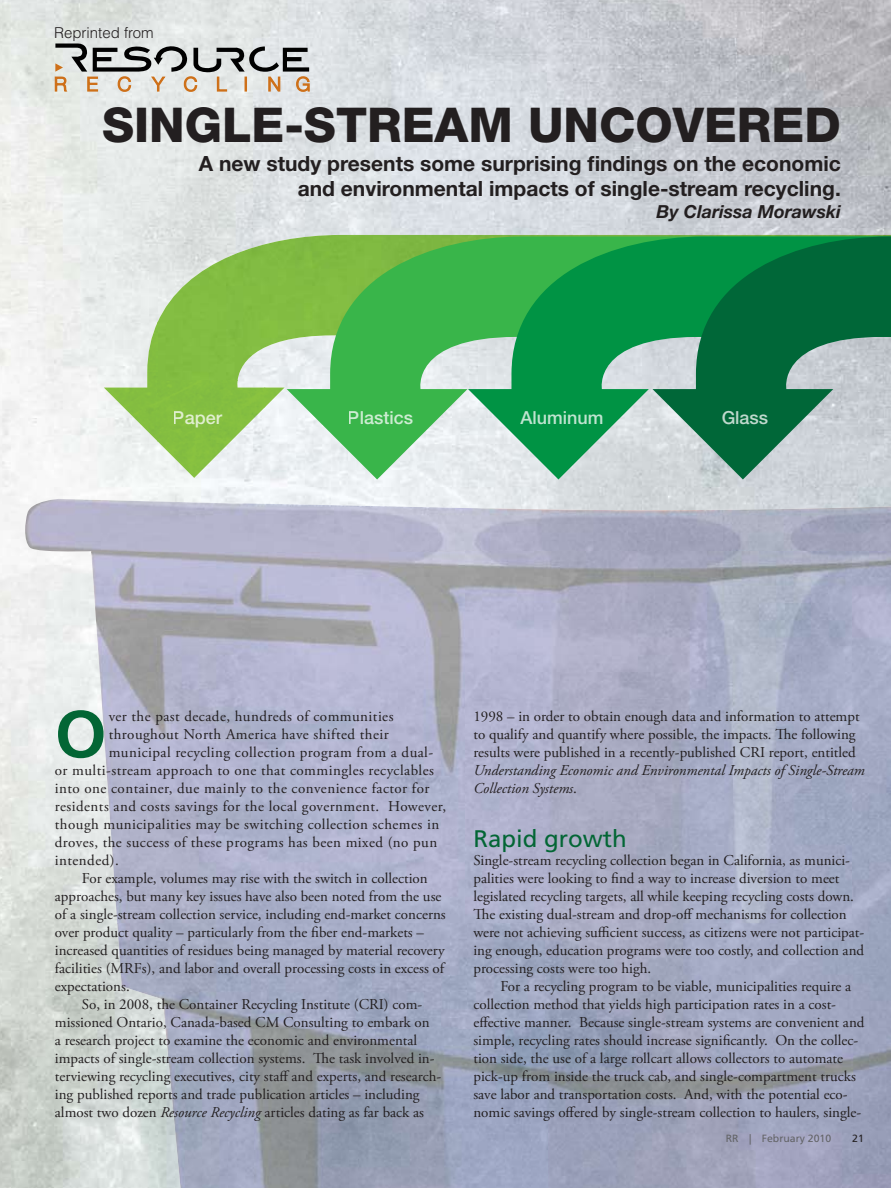
<style>
.page{position:relative;width:891px;height:1188px;background:#fff}
.page>*{position:absolute;margin:0;border:0;box-sizing:border-box;transform-origin:0 0}
.t1{font:700 66.6px "Frutiger LT Std";color:#036635}
.t2{font:800 48px "Helvetica Neue LT Std";color:#231f20}
.t3{font:24px "Frutiger LT Std";color:#036635}
.t4{font:700 21px/25.2px "Helvetica Neue LT Std";color:#231f20;text-align:right}
.t5{font:500 18px "Helvetica Neue LT Std";color:#fff}
.t6{font:italic 700 18px "Helvetica Neue LT Std";color:#231f20}
.t7{font:15px/18px "Adobe Garamond Pro";color:#231f20}
.t8{font:15px "Adobe Garamond Pro";letter-spacing:.03em;color:#231f20}
.t9{font:italic 15px/18px "Adobe Garamond Pro";color:#231f20}
.t10{font:300 15px "Helvetica LT Std";color:#231f20}
.t11{font:10.5px "Frutiger LT Std";color:#636467}
.t12{font:10.5px "Frutiger LT Std";color:#231f20}
.s1{font-style:italic}
.s2{font-style:normal}
</style>
<div class="page">
<img style="left:0;top:0;width:891px;height:1188px">
<img style="left:157px;top:235px;width:734px;height:146px">
<img style="left:104px;top:321px;width:54px;height:121px">
<img style="left:157px;top:380px;width:108px;height:98px">
<img style="left:264px;top:388px;width:21px;height:20px">
<svg style="left:287px;top:236px;width:181px;height:243px;background:#78c575"></svg>
<svg style="left:468px;top:236px;width:185px;height:243px;background:#4ab072"></svg>
<svg style="left:653px;top:236px;width:238px;height:243px;background:#489472"></svg>
<img style="left:25px;top:499px;width:866px;height:54px">
<img style="left:91px;top:552px;width:761px;height:372px">
<img style="left:852px;top:552px;width:39px;height:636px">
<img style="left:117px;top:923px;width:736px;height:107px">
<img style="left:165px;top:1029px;width:688px;height:159px">
<svg style="left:55px;top:44px;width:255px;height:48px;background:#b8b5af"></svg>
<p class="t10" style="left:54px;top:23px;width:101px">Reprinted from</p>
<h2 class="t2" style="left:102px;top:97px;width:740px">SINGLE-STREAM UNCOVERED</h2>
<h3 class="t4" style="left:199px;top:150px;width:643px">A new study presents some surprising findings on the economic and environmental impacts of single-stream recycling.</h3>
<p class="t6" style="left:656px;top:200px;width:186px">By Clarissa Morawski</p>
<p class="t5" style="left:173px;top:407px;width:51px">Paper</p>
<p class="t5" style="left:348px;top:407px;width:67px">Plastics</p>
<p class="t5" style="left:520px;top:407px;width:84px">Aluminum</p>
<p class="t5" style="left:722px;top:407px;width:48px">Glass</p>
<h1 class="t1" style="left:55px;top:695px;width:53px">O</h1>
<p class="t8" style="left:109px;top:708px;width:286px">ver the past decade, hundreds of communities</p>
<p class="t8" style="left:109px;top:726px;width:282px">throughout North America have shifted their</p>
<p class="t8" style="left:109px;top:744px;width:326px">municipal recycling collection program from a dual-</p>
<p class="t8" style="left:55px;top:762px;width:381px">or multi-stream approach to one that commingles recyclables</p>
<p class="t8" style="left:55px;top:780px;width:376px">into one container, due mainly to the convenience factor for</p>
<p class="t8" style="left:55px;top:798px;width:393px">residents and costs savings for the local government. However,</p>
<p class="t8" style="left:55px;top:816px;width:386px">though municipalities may be switching collection schemes in</p>
<p class="t8" style="left:55px;top:834px;width:384px">droves, the success of these programs has been mixed (no pun</p>
<p class="t8" style="left:55px;top:852px;width:65px">intended).</p>
<p class="t7" style="left:82px;top:870px;width:347px">For example, volumes may rise with the switch in collection</p>
<p class="t7" style="left:55px;top:888px;width:388px">approaches, but many key issues have also been noted from the use</p>
<p class="t7" style="left:55px;top:906px;width:392px">of a single-stream collection service, including end-market concerns</p>
<p class="t7" style="left:55px;top:924px;width:371px">over product quality – particularly from the fiber end-markets –</p>
<p class="t7" style="left:55px;top:942px;width:391px">increased quantities of residues being managed by material recovery</p>
<p class="t7" style="left:55px;top:960px;width:391px">facilities (MRFs), and labor and overall processing costs in excess of</p>
<p class="t7" style="left:55px;top:978px;width:76px">expectations.</p>
<p class="t7" style="left:82px;top:996px;width:342px">So, in 2008, the Container Recycling Institute (CRI) com-</p>
<p class="t7" style="left:55px;top:1014px;width:376px">missioned Ontario, Canada-based CM Consulting to embark on</p>
<p class="t7" style="left:55px;top:1032px;width:364px">a research project to examine the economic and environmental</p>
<p class="t7" style="left:55px;top:1050px;width:381px">impacts of single-stream collection systems. The task involved in-</p>
<p class="t7" style="left:55px;top:1068px;width:388px">terviewing recycling executives, city staff and experts, and research-</p>
<p class="t7" style="left:55px;top:1086px;width:366px">ing published reports and trade publication articles – including</p>
<p class="t7" style="left:55px;top:1104px;width:371px">almost two dozen <span class="s1">Resource Recycling</span> articles dating as far back as</p>
<p class="t7" style="left:473px;top:708px;width:388px">1998 – in order to obtain enough data and information to attempt to qualify and quantify where possible, the impacts. The following results were published in a recently-published CRI report, entitled</p>
<p class="t9" style="left:473px;top:762px;width:393px">Understanding Economic and Environmental Impacts of Single-Stream<br>Collection Systems<span class="s2">.</span></p>
<h3 class="t3" style="left:473px;top:825px;width:155px">Rapid growth</h3>
<p class="t7" style="left:473px;top:852px;width:392px">Single-stream recycling collection began in California, as munici&shy;palities were looking to find a way to increase diversion to meet legislated recycling targets, all while keeping recycling costs down.<br>The existing dual-stream and drop-off mechanisms for collection were not achieving sufficient success, as citizens were not participat&shy;ing enough, education programs were too costly, and collection and processing costs were too high.</p>
<p class="t7" style="left:473px;top:978px;width:393px;text-indent:27px">For a recycling program to be viable, municipalities require a collection method that yields high participation rates in a cost&shy;effective manner. Because single-stream systems are convenient and simple, recycling rates should increase significantly. On the collec&shy;tion side, the use of a large rollcart allows collectors to automate pick-up from inside the truck cab, and single-compartment trucks save labor and transportation costs. And, with the potential eco&shy;nomic savings offered by single-stream collection to haulers, single-</p>
<p class="t11" style="left:726px;top:1132px;width:107px">RR | February 2010</p>
<p class="t12" style="left:852px;top:1132px;width:13px">21</p>
</div>
